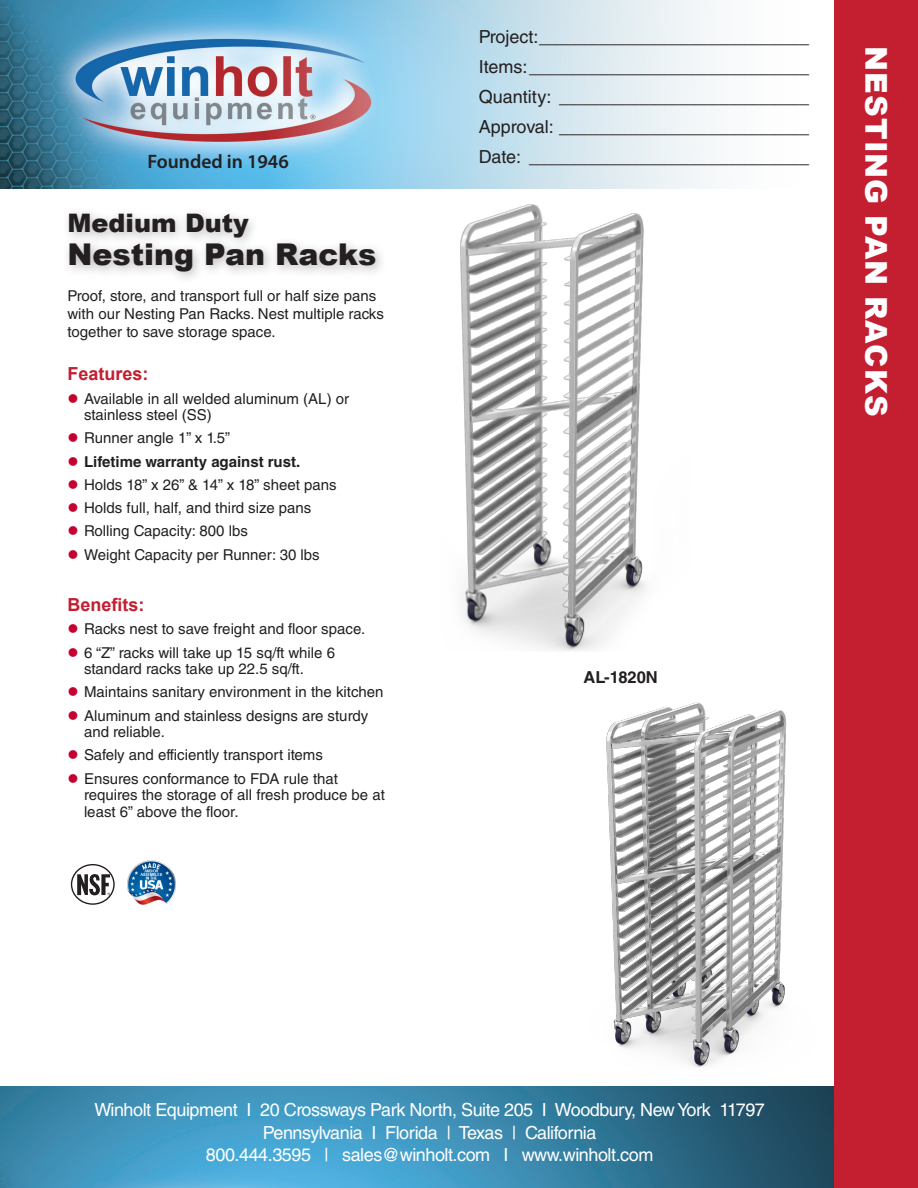
<style>
.page{position:relative;width:918px;height:1188px;background:#fff}
.page>*{position:absolute;margin:0;border:0;box-sizing:border-box;transform-origin:0 0}
.Sidebar_Titles_FL{font:900 30px "Arial";letter-spacing:.035em;color:#fff}
.Subtitles_Product_Names{font:900 30px "Arial";color:#231f20}
.Subtitles_Product_Names-2{font:900 25.5px "Arial";color:#231f20}
.t1{font:600 19.5px "Myriad Pro";color:#231f20}
.Lined_copy_at_top{font:18px "Helvetica LT Std";color:#231f20}
.t2{font:18px/22.5px "Helvetica LT Std";letter-spacing:-.025em;color:#fff;text-align:center}
.Product_descriptor{font:700 18px "Arial";color:#c31f31}
.Subhead{font:700 18px "Arial";color:#c31f31}
.Photo_Caption{font:700 16.5px "Helvetica LT Std";color:#231f20}
.Product_descriptor-2{font:15px/16.5px "Helvetica LT Std";color:#231f20}
.t3{font:700 15px "Helvetica LT Std";color:#231f20}
.s1{color:#c5002e}
</style>
<div class="page">
<img style="left:0;top:1087px;width:834px;height:101px">
<div style="left:834px;top:0;width:84px;height:1188px;background:#c31f31"></div>
<img style="left:0;top:0;width:710px;height:189px">
<div style="left:62px;top:207px;width:326px;height:77px;background:#231f20;opacity:.3"></div>
<svg style="left:77px;top:874px;width:33px;height:21px"></svg>
<div style="left:71px;top:864px;width:44px;height:41px;border:1px solid #231f20;border-radius:50%"></div>
<img style="left:460px;top:204px;width:187px;height:447px">
<img style="left:128px;top:860px;width:48px;height:45px">
<img style="left:580px;top:702px;width:254px;height:385px">
<h3 class="t1" style="left:147px;top:149px;width:143px">Founded in 1946</h3>
<p class="Subtitles_Product_Names-2" style="left:68px;top:204px;width:183px">Medium Duty</p>
<p class="Subtitles_Product_Names" style="left:68px;top:233px;width:311px">Nesting Pan Racks</p>
<p class="Product_descriptor-2" style="left:68px;top:287px;width:318px;line-height:18px">Proof, store, and transport full or half size pans with our Nesting Pan Racks. Nest multiple racks together to save storage space.</p>
<p class="Product_descriptor" style="left:68px;top:361px;width:83px">Features:</p>
<p class="Product_descriptor-2" style="left:84px;top:390px;width:267px;text-indent:-16px"><span class="s1">●</span> Available in all welded aluminum (AL) or stainless steel (SS)</p>
<p class="Product_descriptor-2" style="left:68px;top:430px;width:164px"><span class="s1">●</span> Runner angle 1” x 1.5”</p>
<p class="t3" style="left:68px;top:452px;width:234px"><span class="s1">●</span> Lifetime warranty against rust.</p>
<p class="Product_descriptor-2" style="left:68px;top:476px;width:271px"><span class="s1">●</span> Holds 18” x 26” &amp; 14” x 18” sheet pans</p>
<p class="Product_descriptor-2" style="left:68px;top:500px;width:245px"><span class="s1">●</span> Holds full, half, and third size pans</p>
<p class="Product_descriptor-2" style="left:68px;top:523px;width:182px"><span class="s1">●</span> Rolling Capacity: 800 lbs</p>
<p class="Product_descriptor-2" style="left:68px;top:546px;width:254px"><span class="s1">●</span> Weight Capacity per Runner: 30 lbs</p>
<p class="Subhead" style="left:68px;top:592px;width:79px">Benefits:</p>
<p class="Product_descriptor-2" style="left:68px;top:621px;width:299px"><span class="s1">●</span> Racks nest to save freight and floor space.</p>
<p class="Product_descriptor-2" style="left:84px;top:644px;width:253px;text-indent:-16px"><span class="s1">●</span> 6 “Z” racks will take up 15 sq/ft while 6 standard racks take up 22.5 sq/ft.</p>
<p class="Product_descriptor-2" style="left:68px;top:684px;width:318px"><span class="s1">●</span> Maintains sanitary environment in the kitchen</p>
<p class="Product_descriptor-2" style="left:84px;top:707px;width:286px;text-indent:-16px"><span class="s1">●</span> Aluminum and stainless designs are sturdy and reliable.</p>
<p class="Product_descriptor-2" style="left:68px;top:747px;width:257px"><span class="s1">●</span> Safely and efficiently transport items</p>
<p class="Product_descriptor-2" style="left:84px;top:770px;width:303px;text-indent:-16px"><span class="s1">●</span> Ensures conformance to FDA rule that requires the storage of all fresh produce be at least 6” above the floor.</p>
<p class="Lined_copy_at_top" style="left:479px;top:26px;width:332px">Project:___________________________</p>
<p class="Lined_copy_at_top" style="left:479px;top:56px;width:332px">Items:____________________________</p>
<p class="Lined_copy_at_top" style="left:479px;top:86px;width:332px">Quantity: _________________________</p>
<p class="Lined_copy_at_top" style="left:479px;top:116px;width:332px">Approval: _________________________</p>
<p class="Lined_copy_at_top" style="left:479px;top:146px;width:332px">Date: ____________________________</p>
<p class="Sidebar_Titles_FL" style="left:898px;top:46px;width:371px;rotate:90deg">NESTING PAN RACKS</p>
<p class="Photo_Caption" style="left:584px;top:667px;width:76px">AL-1820N</p>
<p class="t2" style="left:94px;top:1099px;width:672px">Winholt Equipment I 20 Crossways Park North, Suite 205 I Woodbury, New York 11797<br>Pennsylvania I Florida | Texas | California<br>800.444.3595 | sales@winholt.com I www.winholt.com</p>
</div>
